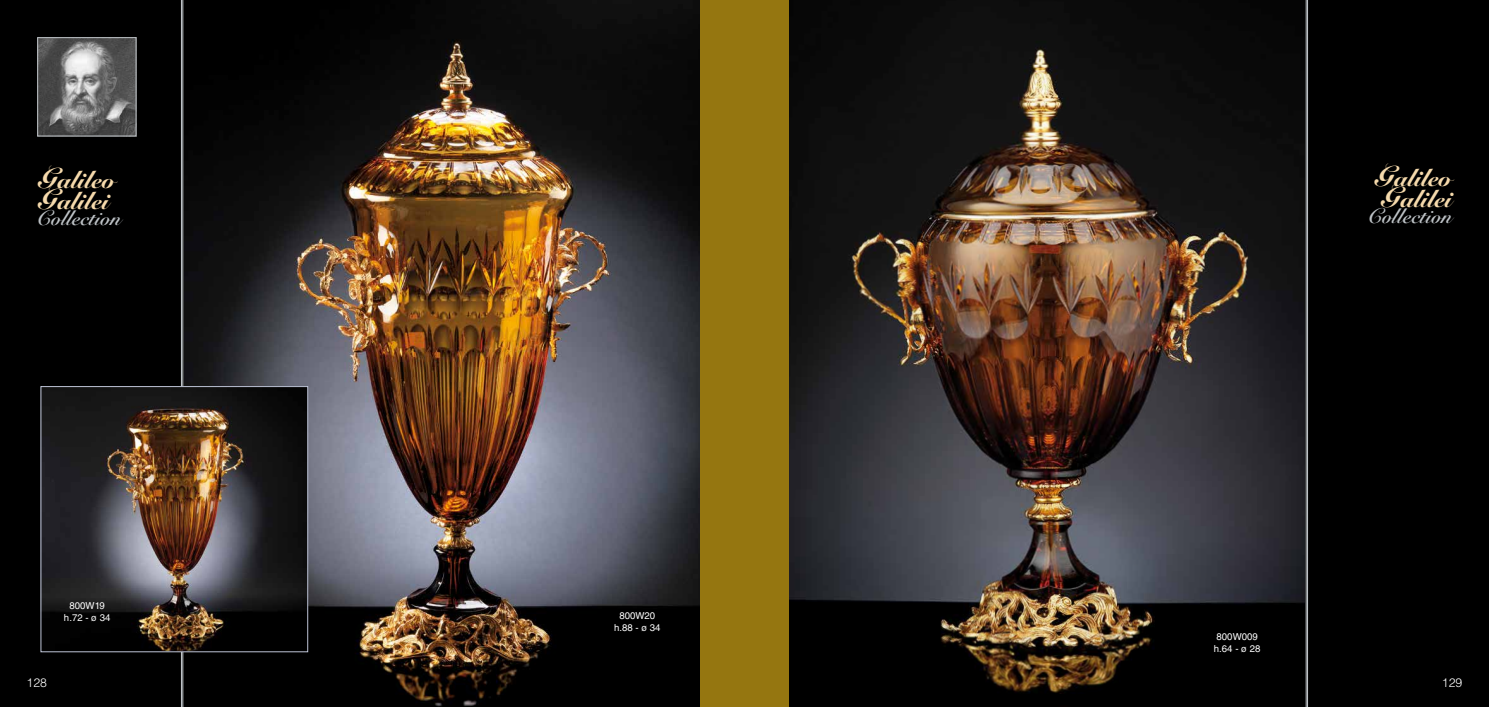
<style>
.page{position:relative;width:1489px;height:707px;background:#fff}
.page>*{position:absolute;margin:0;border:0;box-sizing:border-box;transform-origin:0 0}
.t1{font:24.5px/21px "Snell Roundhand LT Std Blk Scr";color:#f6daac}
.t2{font:21px "Snell Roundhand LT Std Bd Scr";color:#bec3c7}
.t3{font:300 12.25px "Helvetica LT Std";color:#fff}
.t4{font:9.62px/11.5px "Helvetica LT Std";color:#fff;text-align:center}
.s1{font-size:28px}
</style>
<div class="page">
<div style="left:1304px;top:0;width:184px;height:707px;background:#000"></div>
<hr style="left:1304px;top:0;width:1px;height:707px;background:#bec3c7">
<hr style="left:1306px;top:0;width:1px;height:707px;background:#bec3c7">
<div style="left:0;top:0;width:184px;height:707px;background:#000"></div>
<hr style="left:181px;top:0;width:2px;height:707px;background:#bec3c7">
<img style="left:39px;top:39px;width:95px;height:95px">
<div style="left:37px;top:37px;width:99px;height:99px;border:1px solid #bec3c7"></div>
<img style="left:184px;top:0;width:1120px;height:707px">
<img style="left:42px;top:388px;width:264px;height:262px">
<div style="left:40px;top:386px;width:268px;height:266px;border:1px solid #bec4d7"></div>
<div style="left:699px;top:0;width:45px;height:707px;background:#957610"></div>
<div style="left:744px;top:0;width:45px;height:707px;background:#957610"></div>
<h1 class="t1" style="left:37px;top:170px;width:79px"><span class="s1">G</span>alileo<br><span class="s1">G</span>alilei</h1>
<h2 class="t2" style="left:37px;top:205px;width:85px">Collection</h2>
<p class="t4" style="left:64px;top:600px;width:48px">800W19 h.72 - ø 34</p>
<p class="t4" style="left:614px;top:610px;width:48px">800W20 h.88 - ø 34</p>
<h1 class="t1" style="left:1373px;top:168px;width:79px"><span class="s1">G</span>alileo<br><span class="s1">G</span>alilei</h1>
<h2 class="t2" style="left:1367px;top:203px;width:85px">Collection</h2>
<p class="t4" style="left:1213px;top:631px;width:48px;text-align:left">800W009 h.64 - ø 28</p>
<p class="t3" style="left:27px;top:675px;width:22px">128</p>
<p class="t3" style="left:1441px;top:675px;width:22px">129</p>
</div>
